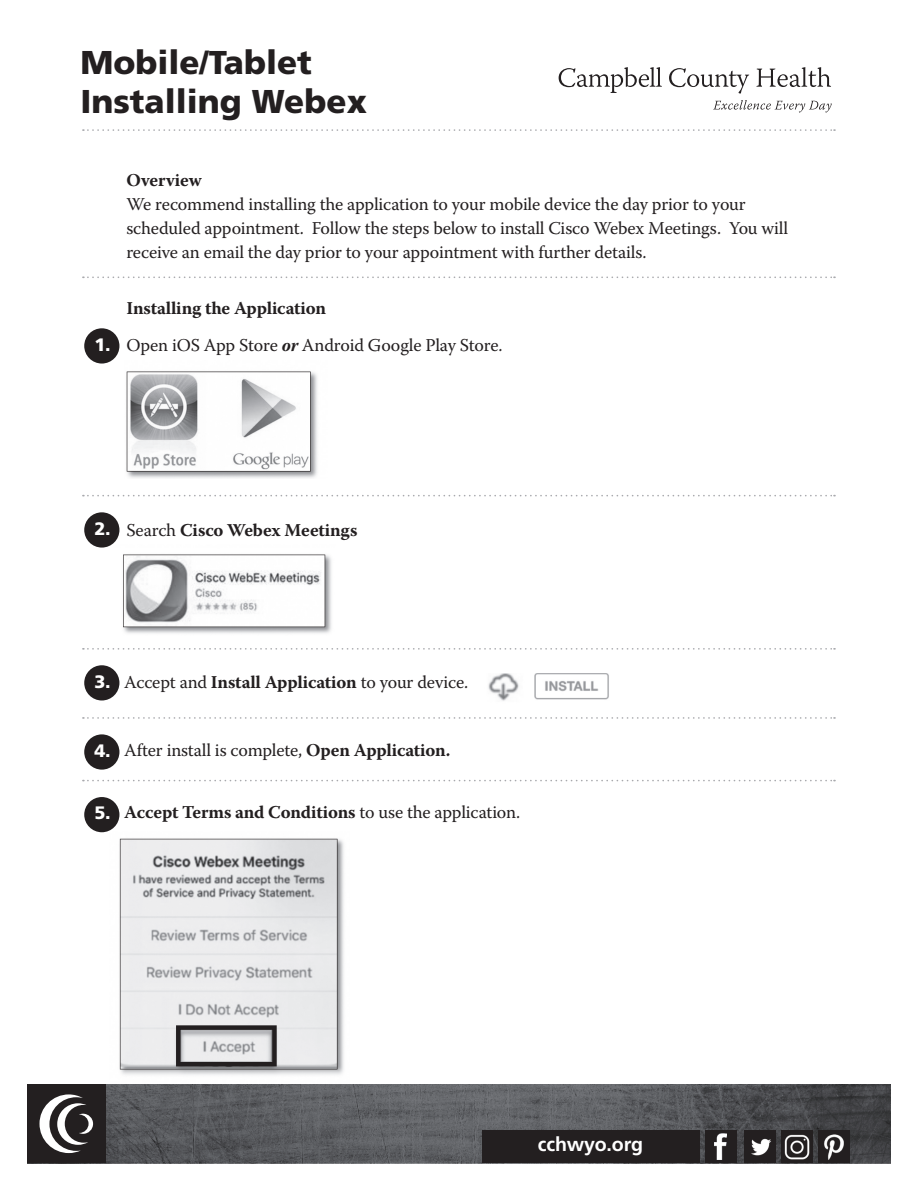
<style>
.page{position:relative;width:918px;height:1188px;background:#fff}
.page>*{position:absolute;margin:0;border:0;box-sizing:border-box;transform-origin:0 0}
.t1{font:900 33px/39px "Frutiger";color:#231f20}
.t2{font:700 19.65px "Frutiger";letter-spacing:-.01em;color:#fff}
.t3{font:18px/24px "Warnock Pro";letter-spacing:-.01em;color:#231f20}
.t4{font:700 18px "Warnock Pro";letter-spacing:-.01em;color:#231f20}
.t5{font:900 18px "Frutiger";color:#fff}
.s1{font-weight:700}
.s2{font-weight:700;font-style:italic}
.s3{font-weight:400}
</style>
<div class="page">
<img style="left:119px;top:838px;width:225px;height:237px">
<img style="left:123px;top:554px;width:209px;height:80px">
<img style="left:126px;top:371px;width:191px;height:107px">
<img style="left:488px;top:673px;width:121px;height:28px">
<svg style="left:83px;top:129px;width:752px;height:2px"></svg>
<svg style="left:83px;top:276px;width:752px;height:2px"></svg>
<img style="left:106px;top:1084px;width:785px;height:79px">
<div style="left:27px;top:1084px;width:79px;height:79px;background:#231f20"></div>
<svg style="left:39px;top:1094px;width:54px;height:59px"></svg>
<svg style="left:559px;top:67px;width:103px;height:26px"></svg>
<svg style="left:669px;top:68px;width:80px;height:26px"></svg>
<svg style="left:756px;top:67px;width:75px;height:20px"></svg>
<svg style="left:713px;top:100px;width:119px;height:13px"></svg>
<div style="left:84px;top:328px;width:35px;height:36px;background:#231f20;border-radius:50%"></div>
<div style="left:84px;top:512px;width:35px;height:36px;background:#231f20;border-radius:50%"></div>
<div style="left:84px;top:665px;width:35px;height:35px;background:#231f20;border-radius:50%"></div>
<div style="left:84px;top:734px;width:35px;height:36px;background:#231f20;border-radius:50%"></div>
<div style="left:84px;top:797px;width:35px;height:35px;background:#231f20;border-radius:50%"></div>
<div style="left:482px;top:1130px;width:217px;height:33px;background:#231f20"></div>
<div style="left:705px;top:1130px;width:32px;height:33px;background:#231f20"></div>
<div style="left:744px;top:1130px;width:32px;height:33px;background:#231f20"></div>
<div style="left:781px;top:1130px;width:32px;height:33px;background:#231f20"></div>
<div style="left:818px;top:1130px;width:32px;height:33px;background:#231f20"></div>
<img style="left:751px;top:1138px;width:20px;height:18px">
<img style="left:784px;top:1134px;width:26px;height:26px">
<img style="left:824px;top:1134px;width:20px;height:26px">
<img style="left:715px;top:1134px;width:12px;height:26px">
<div style="left:176px;top:1025px;width:101px;height:41px;border:4px solid #231f20"></div>
<svg style="left:83px;top:495px;width:752px;height:1px"></svg>
<svg style="left:83px;top:648px;width:752px;height:2px"></svg>
<svg style="left:83px;top:717px;width:752px;height:2px"></svg>
<svg style="left:83px;top:780px;width:752px;height:1px"></svg>
<h1 class="t1" style="left:80px;top:43px;width:288px">Mobile/Tablet<br>Installing Webex</h1>
<p class="t5" style="left:95px;top:333px;width:17px">1.</p>
<p class="t4" style="left:126px;top:169px;width:77px">Overview</p>
<p class="t3" style="left:126px;top:192px;width:663px">We recommend installing the application to your mobile device the day prior to your scheduled appointment. Follow the steps below to install Cisco Webex Meetings. You will receive an email the day prior to your appointment with further details.</p>
<p class="t3" style="left:126px;top:289px;width:378px;line-height:37.5px"><span class="s1">Installing the Application<br></span>Open iOS App Store <span class="s2">or</span> Android Google Play Store.</p>
<p class="t5" style="left:95px;top:517px;width:17px">2.</p>
<p class="t4" style="left:126px;top:519px;width:233px"><span class="s3">Search</span> Cisco Webex Meetings</p>
<p class="t5" style="left:95px;top:670px;width:17px">3.</p>
<p class="t3" style="left:124px;top:670px;width:346px">Accept and <span class="s1">Install Application</span> to your device.</p>
<p class="t5" style="left:95px;top:739px;width:17px">4.</p>
<p class="t3" style="left:124px;top:738px;width:328px">After install is complete, <span class="s1">Open Application.</span></p>
<p class="t5" style="left:95px;top:802px;width:17px">5.</p>
<p class="t4" style="left:124px;top:801px;width:398px">Accept Terms and Conditions <span class="s3">to use the application.</span></p>
<p class="t2" style="left:538px;top:1133px;width:107px">cchwyo.org</p>
</div>
